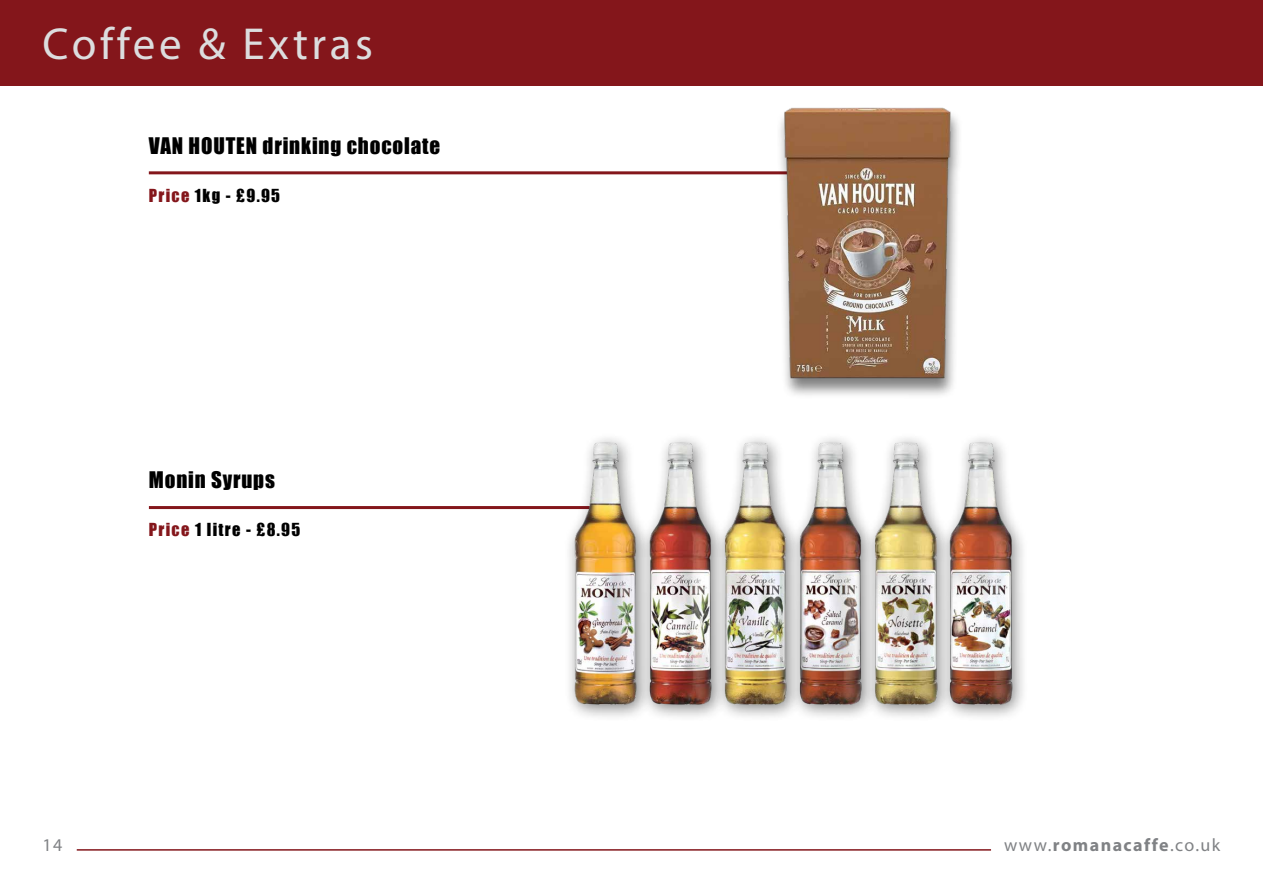
<style>
.page{position:relative;width:1263px;height:893px;background:#fff}
.page>*{position:absolute;margin:0;border:0;box-sizing:border-box;transform-origin:0 0}
.t1{font:45px "Myriad Pro";letter-spacing:.08em;color:#dcddde}
.t2{font:21px "Impact";letter-spacing:.04em;color:#000}
.t3{font:700 18px "Myriad Pro";letter-spacing:.08em;color:#808285}
.t4{font:18px "Myriad Pro";color:#808285}
.t5{font:16.5px "Impact";letter-spacing:.08em;color:#000}
.s1{color:#84161b}
.s2{font-weight:400}
</style>
<div class="page">
<div style="left:0;top:0;width:1263px;height:85px;background:#84161b"></div>
<hr style="left:149px;top:506px;width:456px;height:3px;background:#84161b">
<div style="left:938px;top:432px;width:91px;height:290px;background:#000;opacity:.5"></div>
<img style="left:954px;top:438px;width:63px;height:272px">
<div style="left:863px;top:432px;width:91px;height:290px;background:#000;opacity:.5"></div>
<img style="left:879px;top:438px;width:63px;height:272px">
<div style="left:788px;top:432px;width:91px;height:290px;background:#000;opacity:.5"></div>
<img style="left:804px;top:438px;width:63px;height:272px">
<div style="left:713px;top:432px;width:91px;height:290px;background:#000;opacity:.5"></div>
<img style="left:729px;top:438px;width:63px;height:272px">
<div style="left:638px;top:432px;width:91px;height:290px;background:#000;opacity:.5"></div>
<img style="left:654px;top:438px;width:63px;height:272px">
<div style="left:563px;top:432px;width:91px;height:290px;background:#000;opacity:.5"></div>
<img style="left:569px;top:438px;width:73px;height:272px">
<hr style="left:149px;top:171px;width:676px;height:3px;background:#84161b">
<div style="left:775px;top:107px;width:188px;height:291px;background:#000;opacity:.5"></div>
<img style="left:708px;top:108px;width:255px;height:270px">
<hr style="left:77px;top:849px;width:914px;height:2px;background:#84161b">
<h1 class="t1" style="left:43px;top:16px;width:332px">Coffee &amp; Extras</h1>
<p class="t2" style="left:149px;top:130px;width:293px">VAN HOUTEN drinking chocolate</p>
<p class="t5" style="left:149px;top:183px;width:133px"><span class="s1">Price</span> 1kg - £9.95</p>
<p class="t2" style="left:149px;top:464px;width:127px">Monin Syrups</p>
<p class="t5" style="left:149px;top:517px;width:153px"><span class="s1">Price</span> 1 litre - £8.95</p>
<p class="t4" style="left:43px;top:833px;width:21px">14</p>
<p class="t3" style="left:1004px;top:833px;width:218px"><span class="s2">www.</span>romanacaffe<span class="s2">.co.uk</span></p>
</div>
